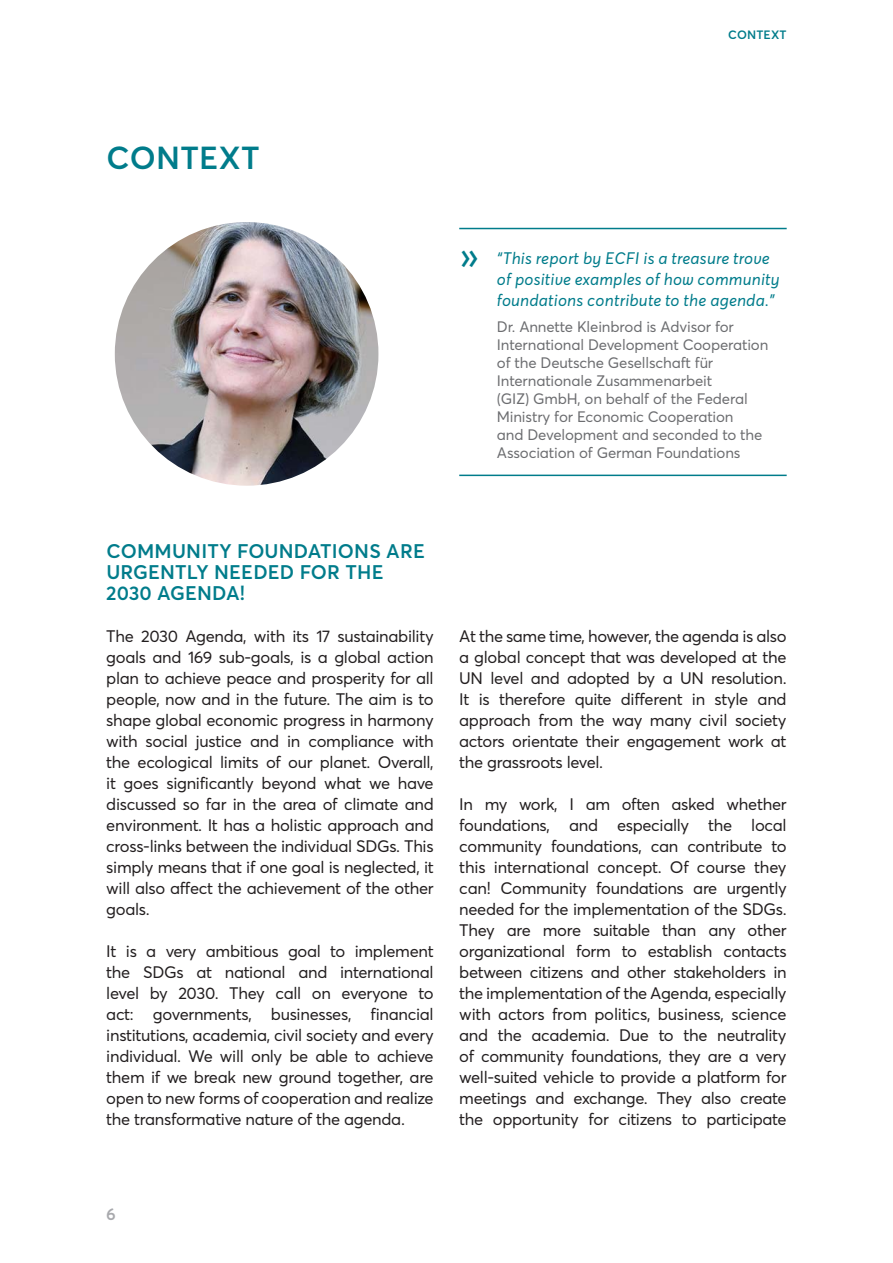
<style>
.page{position:relative;width:893px;height:1263px;background:#fff}
.page>*{position:absolute;margin:0;border:0;box-sizing:border-box;transform-origin:0 0}
.t1{font:37.5px "Meta OT";color:#007c8b}
.t2{font:600 31.5px "Averta Std";letter-spacing:.01em;color:#007c8b}
.t3{font:600 19.5px/21px "Averta Std";letter-spacing:.01em;color:#007c8b}
.t4{font:16.5px/21px "Averta Std";letter-spacing:-.02em;color:#231f20;text-align:justify}
.t5{font:italic 16.5px/21px "Averta Std";letter-spacing:.01em;color:#007c8b}
.t6{font:600 16.5px "Averta Std";color:#a8a9ad}
.t7{font:15px/18px "Averta Std";letter-spacing:-.01em;color:#6c6d70}
.t8{font:600 12px "Averta Std";letter-spacing:.01em;color:#007c8b}
</style>
<div class="page">
<hr style="left:459px;top:228px;width:328px;height:1px;background:#007c8b">
<hr style="left:459px;top:475px;width:328px;height:1px;background:#007c8b">
<img style="left:115px;top:222px;width:263px;height:264px;border-radius:132px">
<p class="t8" style="left:728px;top:27px;width:60px">CONTEXT</p>
<h2 class="t2" style="left:106px;top:138px;width:155px">CONTEXT</h2>
<h1 class="t1" style="left:460px;top:232px;width:21px">»</h1>
<p class="t5" style="left:497px;top:248px;width:284px">“This report by ECFI is a treasure trove of positive examples of how community foundations contribute to the agenda.”</p>
<p class="t7" style="left:497px;top:317px;width:273px">Dr. Annette Kleinbrod is Advisor for International Development Cooperation of the Deutsche Gesellschaft für Internationale Zusammenarbeit<br>(GIZ) GmbH, on behalf of the Federal Ministry for Economic Cooperation<br>and Development and seconded to the Association of German Foundations</p>
<p class="t3" style="left:106px;top:540px;width:320px">COMMUNITY FOUNDATIONS ARE<br>URGENTLY NEEDED FOR THE<br>2030 AGENDA!</p>
<p class="t4" style="left:106px;top:626px;width:329px">The 2030 Agenda, with its 17 sustainability goals and 169 sub-goals, is a global action plan to achieve peace and prosperity for all people, now and in the future. The aim is to shape global economic progress in harmony with social justice and in compliance with the ecological limits of our planet. Overall, it goes significantly beyond what we have discussed so far in the area of climate and environment. It has a holistic approach and cross-links between the individual SDGs. This simply means that if one goal is neglected, it will also affect the achievement of the other goals.</p>
<p class="t4" style="left:106px;top:941px;width:329px">It is a very ambitious goal to implement the SDGs at national and international level by 2030. They call on everyone to act: governments, businesses, financial institutions, academia, civil society and every individual. We will only be able to achieve them if we break new ground together, are open to new forms of cooperation and realize the transformative nature of the agenda.</p>
<p class="t4" style="left:459px;top:626px;width:329px">At the same time, however, the agenda is also a global concept that was developed at the UN level and adopted by a UN resolution.<br>It is therefore quite different in style and approach from the way many civil society actors orientate their engagement work at the grassroots level.</p>
<p class="t4" style="left:459px;top:794px;width:329px">In my work, I am often asked whether foundations, and especially the local community foundations, can contribute to this international concept. Of course they can! Community foundations are urgently needed for the implementation of the SDGs.<br>They are more suitable than any other organizational form to establish contacts between citizens and other stakeholders in the implementation of the Agenda, especially with actors from politics, business, science and the academia. Due to the neutrality of community foundations, they are a very well-suited vehicle to provide a platform for meetings and exchange. They also create the opportunity for citizens to participate</p>
<p class="t6" style="left:106px;top:1204px;width:11px">6</p>
</div>
